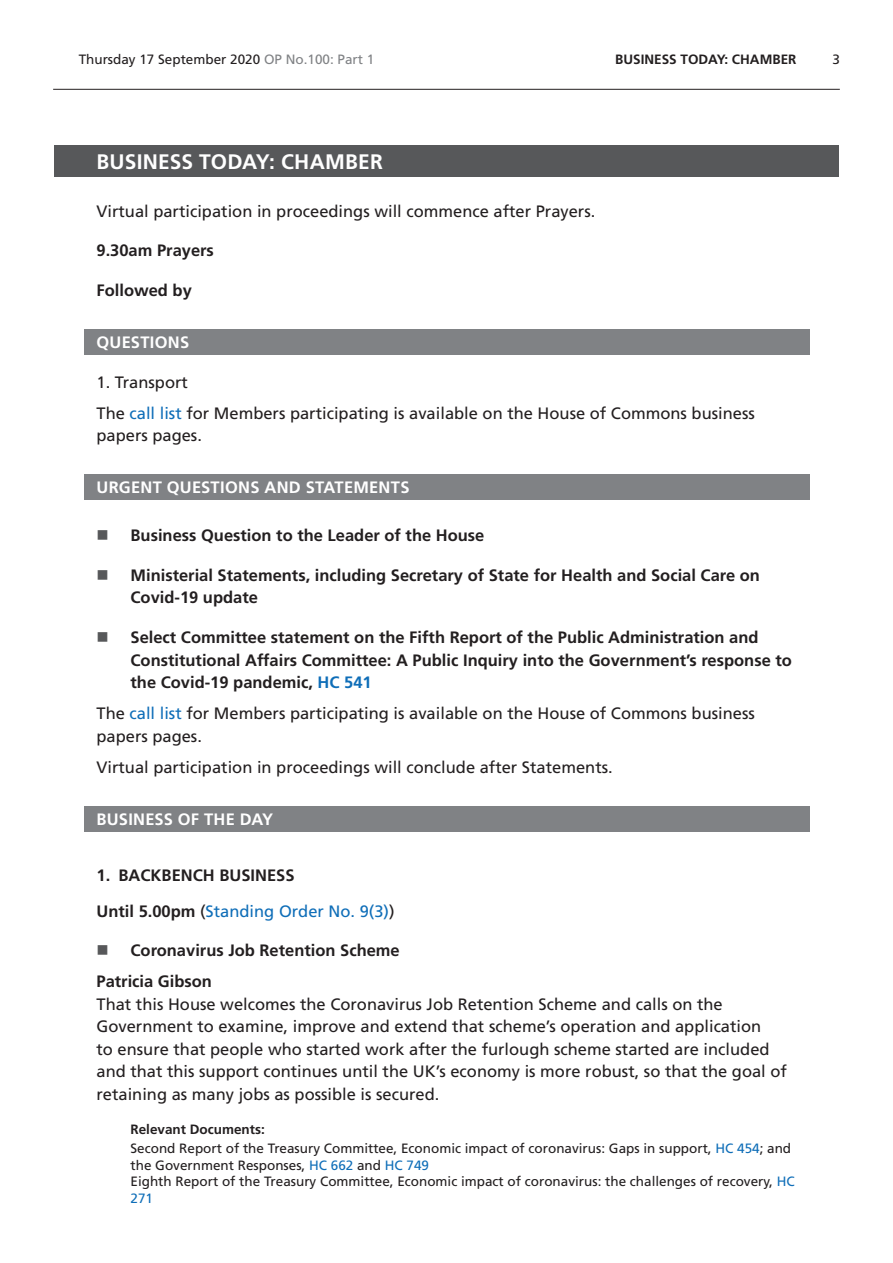
<style>
.page{position:relative;width:893px;height:1263px;background:#fff}
.page>*{position:absolute;margin:0;border:0;box-sizing:border-box;transform-origin:0 0}
.Heading1Grey{font:700 21px "Frutiger LT Std";letter-spacing:.01em;color:#fff}
.t1{font:16.5px/22.5px "Frutiger LT Std";color:#231f20}
.MotionSponsor{font:700 16.5px/22.5px "Frutiger LT Std";color:#231f20}
.Heading2Grey{font:700 16.5px "Frutiger LT Std";letter-spacing:.015em;color:#fff}
.BoldTimingHeading{font:16.5px "Frutiger LT Std";color:#0f6eb8}
.BoldTimingHeading-2{font:700 16.5px "Frutiger LT Std";color:#231f20}
.NotesText{font:13.5px/16.5px "Frutiger LT Std";color:#231f20}
.NotesTag{font:700 13.5px "Frutiger LT Std";color:#231f20}
.s1{color:#808285}
.s2{color:#0f6eb8}
.s3{font-weight:700;color:#231f20}
.s4{color:#231f20}
</style>
<div class="page">
<hr style="left:53px;top:89px;width:787px;height:1px;background:#231f20">
<div style="left:54px;top:146px;width:785px;height:31px;background:#57585a"></div>
<div style="left:84px;top:329px;width:725px;height:25px;background:#808285"></div>
<div style="left:84px;top:475px;width:725px;height:25px;background:#808285"></div>
<div style="left:84px;top:806px;width:725px;height:25px;background:#808285"></div>
<p class="NotesText" style="left:79px;top:51px;width:297px">Thursday 17 September 2020 <span class="s1">OP No.100: Part 1</span></p>
<p class="NotesTag" style="left:615px;top:52px;width:17px">Business</p>
<p class="NotesTag" style="left:680px;top:52px;width:28px">Today</p>
<p class="NotesTag" style="left:724px;top:52px;width:26px">: Chamber</p>
<p class="NotesText" style="left:832px;top:51px;width:9px">3</p>
<h2 class="Heading1Grey" style="left:97px;top:149px;width:288px">BUSINESS TODAY: CHAMBER</h2>
<p class="t1" style="left:97px;top:200px;width:500px">Virtual participation in proceedings will commence after Prayers.</p>
<p class="BoldTimingHeading-2" style="left:97px;top:241px;width:119px">9.30am Prayers</p>
<p class="BoldTimingHeading-2" style="left:97px;top:280px;width:97px">Followed by</p>
<h2 class="Heading2Grey" style="left:97px;top:333px;width:94px">QUESTIONS</h2>
<p class="t1" style="left:97px;top:371px;width:93px">1. Transport</p>
<p class="t1" style="left:97px;top:402px;width:660px">The <span class="s2">call list</span> for Members participating is available on the House of Commons business papers pages.</p>
<h2 class="Heading2Grey" style="left:97px;top:478px;width:315px">URGENT QUESTIONS AND STATEMENTS</h2>
<p class="MotionSponsor" style="left:131px;top:524px;width:355px">Business Question to the Leader of the House</p>
<p class="MotionSponsor" style="left:131px;top:564px;width:631px">Ministerial Statements, including Secretary of State for Health and Social Care on<br>Covid-19 update</p>
<p class="MotionSponsor" style="left:131px;top:626px;width:663px">Select Committee statement on the Fifth Report of the Public Administration and<br>Constitutional Affairs Committee: A Public Inquiry into the Government’s response to the Covid-19 pandemic, <span class="s2">HC 541</span></p>
<p class="t1" style="left:97px;top:702px;width:660px">The <span class="s2">call list</span> for Members participating is available on the House of Commons business papers pages.</p>
<p class="t1" style="left:97px;top:756px;width:518px">Virtual participation in proceedings will conclude after Statements.</p>
<h2 class="Heading2Grey" style="left:97px;top:809px;width:178px">BUSINESS OF THE DAY</h2>
<p class="MotionSponsor" style="left:97px;top:864px;width:200px">1. BACKBENCH BUSINESS</p>
<p class="BoldTimingHeading" style="left:97px;top:901px;width:299px"><span class="s3">Until 5.00pm</span> <span class="s4">(</span>Standing Order No. 9(3)<span class="s4">)</span></p>
<p class="MotionSponsor" style="left:131px;top:939px;width:271px">Coronavirus Job Retention Scheme</p>
<p class="MotionSponsor" style="left:97px;top:970px;width:117px">Patricia Gibson</p>
<p class="t1" style="left:97px;top:993px;width:692px">That this House welcomes the Coronavirus Job Retention Scheme and calls on the Government to examine, improve and extend that scheme’s operation and application<br>to ensure that people who started work after the furlough scheme started are included and that this support continues until the UK’s economy is more robust, so that the goal of retaining as many jobs as possible is secured.</p>
<p class="NotesTag" style="left:131px;top:1121px;width:136px">Relevant Documents:</p>
<p class="NotesText" style="left:131px;top:1140px;width:662px">Second Report of the Treasury Committee, Economic impact of coronavirus: Gaps in support, <span class="s2">HC 454</span>; and the Government Responses, <span class="s2">HC 662</span> and <span class="s2">HC 749</span></p>
<p class="NotesText" style="left:131px;top:1173px;width:666px">Eighth Report of the Treasury Committee, Economic impact of coronavirus: the challenges of recovery, <span class="s2">HC<br>271</span></p>
</div>
